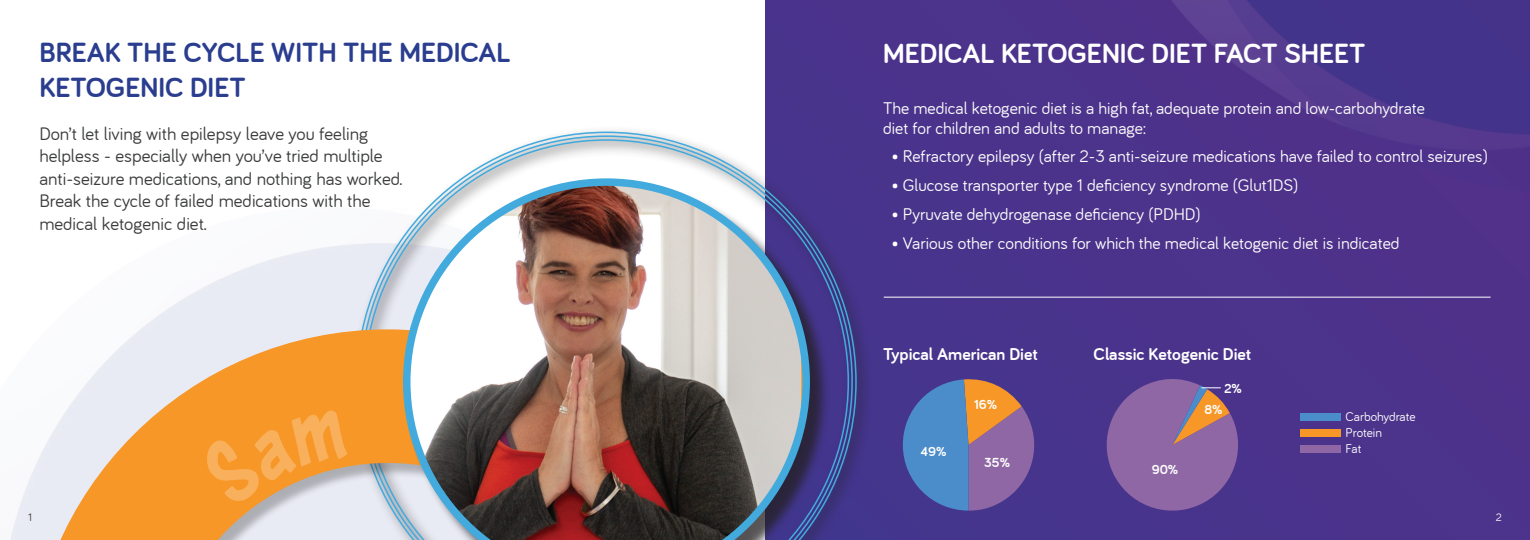
<style>
.page{position:relative;width:1530px;height:540px;background:#fff}
.page>*{position:absolute;margin:0;border:0;box-sizing:border-box;transform-origin:0 0}
.t1{font:700 28.75px/34.5px "Bariol";color:#2a3d8f}
.t2{font:700 28.75px "Bariol";color:#fff}
.t3{font:18.75px/22.5px "Bariol";color:#3a3c3b}
.t4{font:700 17.75px "Bariol";color:#fff}
.Paragraph_Style_2{font:17.5px/20px "Bariol";color:#fff}
.t5{font:700 13.62px "Bariol";color:#fff}
.t6{font:13.12px "Bariol";color:#fff}
.t7{font:11.25px "Bariol";color:#fff}
.t8{font:11.25px "Bariol";color:#3a3c3b}
</style>
<div class="page">
<div style="left:765px;top:0;width:765px;height:540px;background:#4b338c"></div>
<img style="left:1171px;top:0;width:359px;height:149px">
<div style="left:351px;top:126px;width:523px;height:414px;background:#231f20;opacity:.75"></div>
<svg style="left:359px;top:135px;width:495px;height:405px"></svg>
<svg style="left:364px;top:139px;width:485px;height:401px"></svg>
<hr style="left:884px;top:297px;width:607px;height:1px;background:#fff">
<svg style="left:903px;top:379px;width:132px;height:132px"></svg>
<div style="left:1301px;top:429px;width:40px;height:7px;background:#f79727"></div>
<div style="left:1301px;top:413px;width:40px;height:7px;background:#4b8cca"></div>
<div style="left:1301px;top:445px;width:40px;height:8px;background:#8f67a4"></div>
<svg style="left:1106px;top:379px;width:132px;height:132px"></svg>
<svg style="left:28px;top:329px;width:375px;height:211px;background:#efc393"></svg>
<div style="left:406px;top:181px;width:425px;height:359px;background:#231f20;opacity:.75"></div>
<img style="left:403px;top:178px;width:407px;height:362px">
<svg style="left:196px;top:409px;width:152px;height:99px;background:#f0a043"></svg>
<p class="t1" style="left:39px;top:35px;width:473px">BREAK THE CYCLE WITH THE MEDICAL<br>KETOGENIC DIET</p>
<p class="t2" style="left:883px;top:37px;width:484px">MEDICAL KETOGENIC DIET FACT SHEET</p>
<p class="Paragraph_Style_2" style="left:883px;top:98px;width:543px">The medical ketogenic diet is a high fat, adequate protein and low-carbohydrate diet for children and adults to manage:</p>
<p class="Paragraph_Style_2" style="left:891px;top:147px;width:598px">• Refractory epilepsy (after 2-3 anti-seizure medications have failed to control seizures)</p>
<p class="Paragraph_Style_2" style="left:891px;top:175px;width:408px">• Glucose transporter type 1 deficiency syndrome (Glut1DS)</p>
<p class="Paragraph_Style_2" style="left:891px;top:204px;width:311px">• Pyruvate dehydrogenase deficiency (PDHD)</p>
<p class="Paragraph_Style_2" style="left:891px;top:233px;width:510px">• Various other conditions for which the medical ketogenic diet is indicated</p>
<p class="t3" style="left:39px;top:122px;width:365px">Don’t let living with epilepsy leave you feeling helpless - especially when you’ve tried multiple anti-seizure medications, and nothing has worked.<br>Break the cycle of failed medications with the medical ketogenic diet.</p>
<p class="t8" style="left:28px;top:511px;width:5px">1</p>
<p class="t4" style="left:883px;top:344px;width:156px">Typical American Diet</p>
<p class="t4" style="left:1094px;top:344px;width:159px">Classic Ketogenic Diet</p>
<p class="t5" style="left:921px;top:443px;width:27px">49%</p>
<p class="t5" style="left:974px;top:396px;width:25px">16%</p>
<p class="t5" style="left:984px;top:455px;width:27px">35%</p>
<p class="t5" style="left:1152px;top:461px;width:28px">90%</p>
<p class="t5" style="left:1224px;top:380px;width:19px">2%</p>
<p class="t5" style="left:1205px;top:402px;width:20px">8%</p>
<p class="t6" style="left:1346px;top:409px;width:72px">Carbohydrate</p>
<p class="t6" style="left:1346px;top:425px;width:38px">Protein</p>
<p class="t6" style="left:1346px;top:441px;width:17px">Fat</p>
<p class="t7" style="left:1496px;top:511px;width:7px">2</p>
</div>
